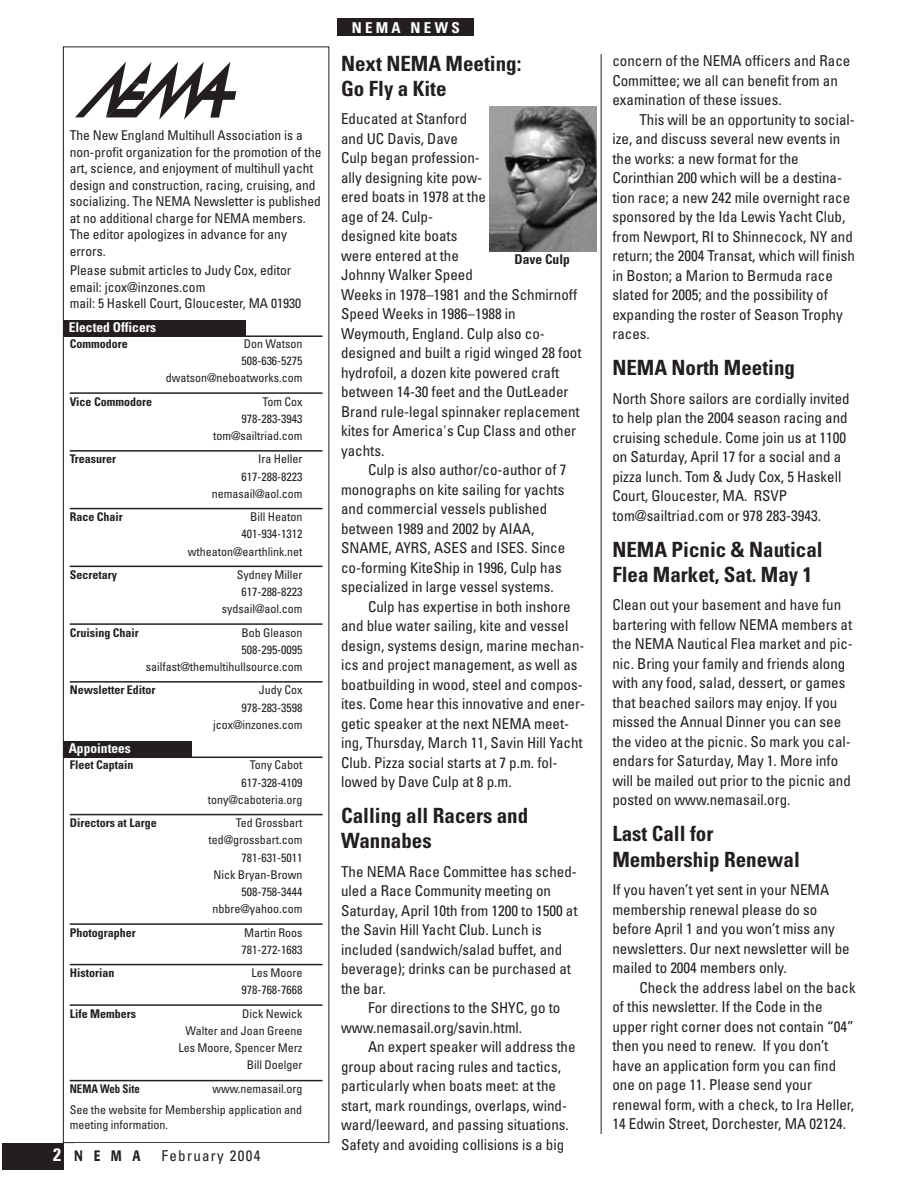
<style>
.page{position:relative;width:918px;height:1188px;background:#fff}
.page>*{position:absolute;margin:0;border:0;box-sizing:border-box;transform-origin:0 0}
.t1{font:700 condensed 21px/25.2px "Univers";color:#231f20}
.t2{font:condensed 15px/19.5px "Univers";color:#231f20}
.t3{font:condensed 15px "Univers";letter-spacing:.09em;color:#231f20}
.t4{font:700 condensed 15px "Univers";letter-spacing:.22em;color:#fff}
.t5{font:500 15px "Formata";color:#231f20;scale:.8 1}
.t6{font:condensed 13.5px/16.5px "Univers";color:#231f20}
.t7{font:700 condensed 13.5px "Univers";color:#fff}
.t8{font:700 condensed 13.5px "Univers";color:#231f20}
.t9{font:condensed 12px/17.2px "Univers";color:#231f20;text-align:right}
.t10{font:700 condensed 12px "Univers";color:#231f20}
.t11{font:700 condensed 12px "Univers";color:#231f20;scale:.9 1}
.s1{font-family:"Univers";font-weight:700;font-stretch:condensed;font-size:18px;color:#fff}
</style>
<div class="page">
<hr style="left:70px;top:335px;width:252px;height:2px;background:#231f20">
<hr style="left:70px;top:392px;width:252px;height:2px;background:#231f20">
<hr style="left:70px;top:450px;width:252px;height:2px;background:#231f20">
<hr style="left:70px;top:508px;width:252px;height:1px;background:#231f20">
<hr style="left:70px;top:566px;width:252px;height:1px;background:#231f20">
<hr style="left:70px;top:623px;width:252px;height:2px;background:#231f20">
<hr style="left:70px;top:681px;width:252px;height:2px;background:#231f20">
<hr style="left:70px;top:757px;width:252px;height:1px;background:#231f20">
<hr style="left:70px;top:814px;width:252px;height:1px;background:#231f20">
<hr style="left:70px;top:923px;width:252px;height:2px;background:#231f20">
<hr style="left:70px;top:964px;width:252px;height:1px;background:#231f20">
<hr style="left:70px;top:1004px;width:252px;height:2px;background:#231f20">
<hr style="left:70px;top:1080px;width:252px;height:1px;background:#231f20">
<svg style="left:75px;top:62px;width:161px;height:58px"></svg>
<div style="left:2px;top:1143px;width:62px;height:27px;background:#231f20"></div>
<div style="left:338px;top:18px;width:136px;height:18px;background:#231f20"></div>
<div style="left:63px;top:321px;width:182px;height:16px;background:#231f20"></div>
<div style="left:63px;top:741px;width:129px;height:16px;background:#231f20"></div>
<hr style="left:601px;top:54px;width:1px;height:1080px;background:#231f20">
<img style="left:489px;top:107px;width:108px;height:145px">
<p class="t6" style="left:70px;top:128px;width:253px">The New England Multihull Association is a non-profit organization for the promotion of the art, science, and enjoyment of multihull yacht design and construction, racing, cruising, and socializing. The NEMA Newsletter is published at no additional charge for NEMA members.<br>The editor apologizes in advance for any errors.</p>
<p class="t6" style="left:70px;top:263px;width:233px">Please submit articles to Judy Cox, editor email: jcox@inzones.com<br>mail: 5 Haskell Court, Gloucester, MA 01930</p>
<p class="t10" style="left:70px;top:339px;width:59px">Commodore</p>
<p class="t9" style="left:166px;top:336px;width:138px">Don Watson<br>508-636-5275 dwatson@neboatworks.com</p>
<p class="t10" style="left:70px;top:397px;width:84px">Vice Commodore</p>
<p class="t9" style="left:213px;top:394px;width:91px">Tom Cox<br>978-283-3943 tom@sailtriad.com</p>
<p class="t10" style="left:70px;top:455px;width:48px">Treasurer</p>
<p class="t9" style="left:212px;top:452px;width:92px">Ira Heller<br>617-288-8223 nemasail@aol.com</p>
<p class="t10" style="left:70px;top:513px;width:55px">Race Chair</p>
<p class="t9" style="left:188px;top:509px;width:116px">Bill Heaton<br>401-934-1312 wtheaton@earthlink.net</p>
<p class="t10" style="left:70px;top:570px;width:49px">Secretary</p>
<p class="t9" style="left:222px;top:567px;width:82px">Sydney Miller<br>617-288-8223 sydsail@aol.com</p>
<p class="t10" style="left:70px;top:628px;width:71px">Cruising Chair</p>
<p class="t9" style="left:146px;top:625px;width:158px">Bob Gleason<br>508-295-0095 sailfast@themultihullsource.com</p>
<p class="t10" style="left:70px;top:686px;width:87px">Newsletter Editor</p>
<p class="t9" style="left:213px;top:683px;width:91px">Judy Cox<br>978-283-3598 jcox@inzones.com</p>
<p class="t10" style="left:70px;top:761px;width:65px">Fleet Captain</p>
<p class="t9" style="left:208px;top:758px;width:96px">Tony Cabot<br>617-328-4109 tony@caboteria.org</p>
<p class="t10" style="left:70px;top:819px;width:89px">Directors at Large</p>
<p class="t9" style="left:209px;top:815px;width:96px">Ted Grossbart ted@grossbart.com<br>781-631-5011<br>Nick Bryan-Brown<br>508-758-3444 nbbre@yahoo.com</p>
<p class="t10" style="left:70px;top:928px;width:67px">Photographer</p>
<p class="t9" style="left:241px;top:925px;width:63px;text-align:left">Martin Roos<br>781-272-1683</p>
<p class="t10" style="left:70px;top:969px;width:46px">Historian</p>
<p class="t9" style="left:241px;top:965px;width:63px">Les Moore<br>978-768-7668</p>
<p class="t10" style="left:70px;top:1009px;width:68px">Life Members</p>
<p class="t9" style="left:178px;top:1006px;width:126px">Dick Newick<br>Walter and Joan Greene<br>Les Moore, Spencer Merz<br>Bill Doelger</p>
<p class="t11" style="left:70px;top:1085px;width:80px">NEMA Web Site</p>
<p class="t7" style="left:69px;top:323px;width:89px">Elected Officers</p>
<p class="t7" style="left:69px;top:743px;width:64px">Appointees</p>
<p class="t9" style="left:70px;top:1080px;width:234px;line-height:21px">www.nemasail.org<br>See the website for Membership application and</p>
<p class="t9" style="left:70px;top:1118px;width:100px">meeting information.</p>
<p class="t5" style="left:53px;top:1149px;width:111px"><span class="s1">2</span>NEMA</p>
<p class="t3" style="left:161px;top:1150px;width:101px">February 2004</p>
<p class="t4" style="left:352px;top:22px;width:110px">NEMA NEWS</p>
<h1 class="t1" style="left:341px;top:53px;width:182px">Next NEMA Meeting:<br>Go Fly a Kite</h1>
<p class="t2" style="left:341px;top:110px;width:242px">Educated at Stanford<br>and UC Davis, Dave<br>Culp began profession-<br>ally designing kite pow-<br>ered boats in 1978 at the<br>age of 24. Culp-<br>designed kite boats<br>were entered at the<br>Johnny Walker Speed<br>Weeks in 1978–1981 and the Schmirnoff<br>Speed Weeks in 1986–1988 in<br>Weymouth, England. Culp also co&shy;designed and built a rigid winged 28 foot hydrofoil, a dozen kite powered craft between 14-30 feet and the OutLeader<br>Brand rule-legal spinnaker replacement kites for America's Cup Class and other yachts.</p>
<p class="t2" style="left:368px;top:461px;width:200px">Culp is also author/co-author of 7</p>
<p class="t2" style="left:341px;top:481px;width:225px">monographs on kite sailing for yachts</p>
<p class="t2" style="left:341px;top:500px;width:208px">and commercial vessels published</p>
<p class="t2" style="left:341px;top:520px;width:195px">between 1989 and 2002 by AIAA,</p>
<p class="t2" style="left:341px;top:539px;width:226px">SNAME, AYRS, ASES and ISES. Since</p>
<p class="t2" style="left:341px;top:559px;width:222px">co-forming KiteShip in 1996, Culp has</p>
<p class="t2" style="left:341px;top:578px;width:214px">specialized in large vessel systems.</p>
<p class="t2" style="left:368px;top:598px;width:204px">Culp has expertise in both inshore</p>
<p class="t2" style="left:341px;top:617px;width:229px">and blue water sailing, kite and vessel</p>
<p class="t2" style="left:341px;top:637px;width:245px">design, systems design, marine mechan-</p>
<p class="t2" style="left:341px;top:656px;width:238px">ics and project management, as well as</p>
<p class="t2" style="left:341px;top:676px;width:243px">boatbuilding in wood, steel and compos-</p>
<p class="t2" style="left:341px;top:695px;width:245px">ites. Come hear this innovative and ener-</p>
<p class="t2" style="left:341px;top:715px;width:230px">getic speaker at the next NEMA meet-</p>
<p class="t2" style="left:341px;top:734px;width:243px">ing, Thursday, March 11, Savin Hill Yacht</p>
<p class="t2" style="left:341px;top:754px;width:218px">Club. Pizza social starts at 7 p.m. fol-</p>
<p class="t2" style="left:341px;top:773px;width:172px">lowed by Dave Culp at 8 p.m.</p>
<h1 class="t1" style="left:341px;top:805px;width:189px">Calling all Racers and<br>Wannabes</h1>
<p class="t2" style="left:341px;top:863px;width:238px">The NEMA Race Committee has sched&shy;uled a Race Community meeting on<br>Saturday, April 10th from 1200 to 1500 at the Savin Hill Yacht Club. Lunch is included (sandwich/salad buffet, and beverage); drinks can be purchased at the bar.</p>
<p class="t2" style="left:341px;top:1000px;width:221px;text-indent:27px">For directions to the SHYC, go to www.nemasail.org/savin.html.</p>
<p class="t2" style="left:341px;top:1039px;width:236px;text-indent:27px">An expert speaker will address the group about racing rules and tactics, particularly when boats meet: at the start, mark roundings, overlaps, wind&shy;ward/leeward, and passing situations.<br>Safety and avoiding collisions is a big</p>
<p class="t8" style="left:515px;top:254px;width:57px">Dave Culp</p>
<p class="t2" style="left:612px;top:52px;width:240px">concern of the NEMA officers and Race<br>Committee; we all can benefit from an examination of these issues.</p>
<p class="t2" style="left:612px;top:111px;width:244px;text-indent:27px">This will be an opportunity to social&shy;ize, and discuss several new events in the works: a new format for the Corinthian 200 which will be a destina&shy;tion race; a new 242 mile overnight race sponsored by the Ida Lewis Yacht Club, from Newport, RI to Shinnecock, NY and return; the 2004 Transat, which will finish in Boston; a Marion to Bermuda race slated for 2005; and the possibility of expanding the roster of Season Trophy races.</p>
<h1 class="t1" style="left:612px;top:357px;width:184px">NEMA North Meeting</h1>
<p class="t2" style="left:612px;top:390px;width:239px">North Shore sailors are cordially invited to help plan the 2004 season racing and cruising schedule. Come join us at 1100 on Saturday, April 17 for a social and a pizza lunch. Tom &amp; Judy Cox, 5 Haskell Court, Gloucester, MA. RSVP tom@sailtriad.com or 978 283-3943.</p>
<h1 class="t1" style="left:612px;top:539px;width:212px">NEMA Picnic &amp; Nautical<br>Flea Market, Sat. May 1</h1>
<p class="t2" style="left:612px;top:597px;width:242px">Clean out your basement and have fun bartering with fellow NEMA members at the NEMA Nautical Flea market and pic&shy;nic. Bring your family and friends along with any food, salad, dessert, or games that beached sailors may enjoy. If you missed the Annual Dinner you can see the video at the picnic. So mark you cal&shy;endars for Saturday, May 1. More info will be mailed out prior to the picnic and posted on www.nemasail.org.</p>
<h1 class="t1" style="left:612px;top:824px;width:189px">Last Call for<br>Membership Renewal</h1>
<p class="t2" style="left:612px;top:881px;width:239px">If you haven’t yet sent in your NEMA membership renewal please do so before April 1 and you won’t miss any newsletters. Our next newsletter will be mailed to 2004 members only.</p>
<p class="t2" style="left:612px;top:979px;width:245px;text-indent:27px">Check the address label on the back of this newsletter. If the Code in the upper right corner does not contain “04” then you need to renew. If you don’t have an application form you can find one on page 11. Please send your renewal form, with a check, to Ira Heller, 14 Edwin Street, Dorchester, MA 02124.</p>
</div>
